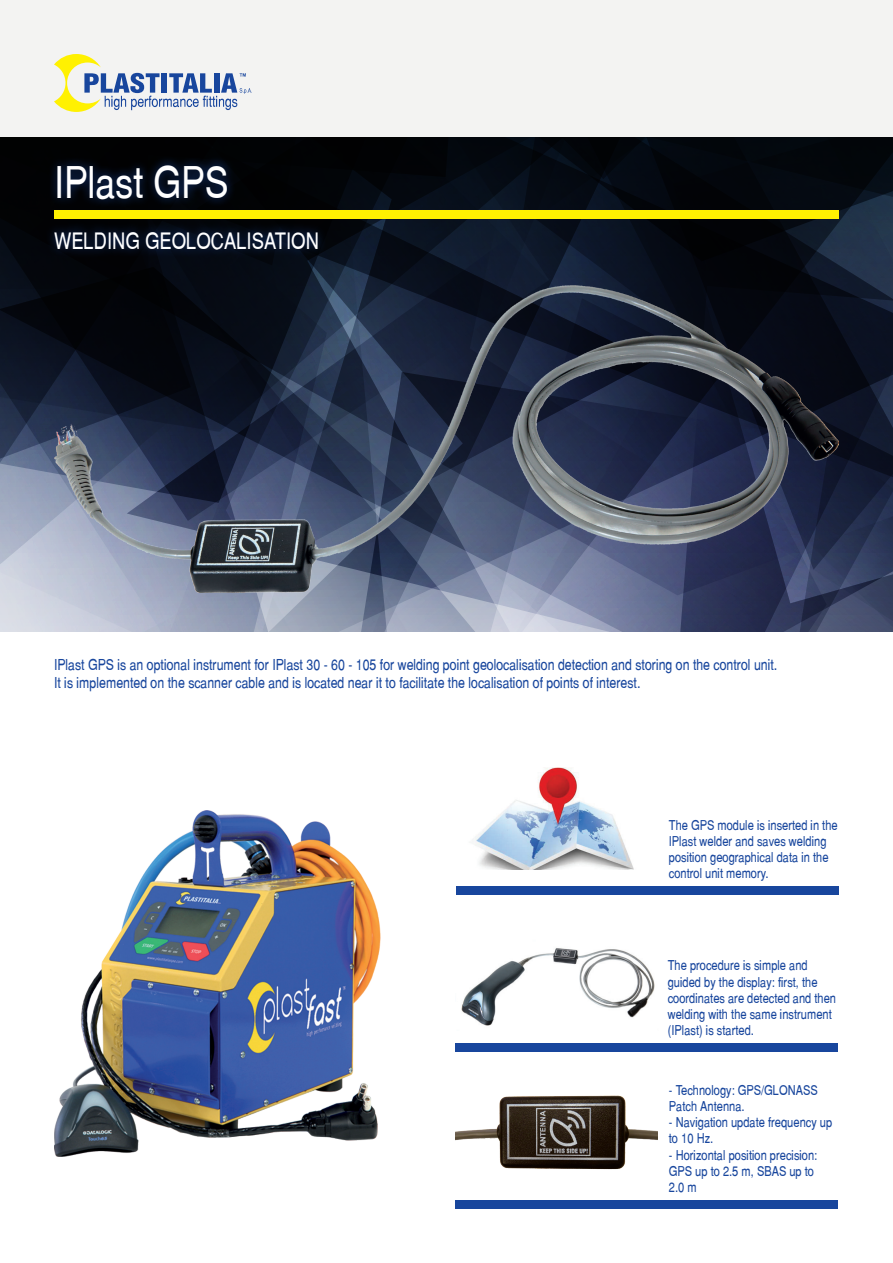
<style>
.page{position:relative;width:893px;height:1263px;background:#fff}
.page>*{position:absolute;margin:0;border:0;box-sizing:border-box;transform-origin:0 0}
.t1{font:43.5px "Switzerland Narrow Plain";color:#fff}
.t2{font:22.5px "Switzerland Narrow Plain";color:#fff}
.t3{font:15px/18px "Switzerland Narrow Plain";color:#18469d}
.t4{font:13.5px/16.2px "Switzerland Narrow Plain";color:#18469d}
</style>
<div class="page">
<svg style="left:0;top:136px;width:893px;height:495px"></svg>
<svg style="left:366px;top:136px;width:82px;height:150px"></svg>
<svg style="left:0;top:136px;width:366px;height:367px"></svg>
<svg style="left:537px;top:136px;width:356px;height:125px"></svg>
<img style="left:54px;top:286px;width:785px;height:306px">
<img style="left:461px;top:948px;width:194px;height:78px">
<img style="left:475px;top:767px;width:159px;height:103px">
<img style="left:455px;top:1095px;width:202px;height:75px">
<div style="left:0;top:0;width:893px;height:136px;background:#f3f3f2"></div>
<img style="left:54px;top:810px;width:326px;height:347px">
<svg style="left:54px;top:54px;width:198px;height:58px"></svg>
<div style="left:48px;top:156px;width:188px;height:52px;background:#18469d;opacity:.75"></div>
<div style="left:46px;top:222px;width:281px;height:36px;background:#18469d;opacity:.75"></div>
<div style="left:54px;top:211px;width:785px;height:8px;background:#fff101"></div>
<div style="left:455px;top:1044px;width:383px;height:8px;background:#18469d"></div>
<div style="left:456px;top:887px;width:383px;height:8px;background:#18469d"></div>
<div style="left:455px;top:1200px;width:383px;height:9px;background:#18469d"></div>
<h1 class="t1" style="left:54px;top:156px;width:176px">IPlast GPS</h1>
<h2 class="t2" style="left:54px;top:227px;width:266px">WELDING GEOLOCALISATION</h2>
<p class="t3" style="left:54px;top:655px;width:725px">IPlast GPS is an optional instrument for IPlast 30 - 60 - 105 for welding point geolocalisation detection and storing on the control unit.<br>It is implemented on the scanner cable and is located near it to facilitate the localisation of points of interest.</p>
<p class="t4" style="left:669px;top:816px;width:170px">The GPS module is inserted in the<br>IPlast welder and saves welding position geographical data in the control unit memory.</p>
<p class="t4" style="left:668px;top:957px;width:170px">The procedure is simple and guided by the display: first, the coordinates are detected and then welding with the same instrument (IPlast) is started.</p>
<p class="t4" style="left:669px;top:1082px;width:150px">- Technology: GPS/GLONASS<br>Patch Antenna.</p>
<p class="t4" style="left:669px;top:1114px;width:165px">- Navigation update frequency up to 10 Hz.</p>
<p class="t4" style="left:669px;top:1146px;width:150px">- Horizontal position precision:<br>GPS up to 2.5 m, SBAS up to<br>2.0 m</p>
</div>
